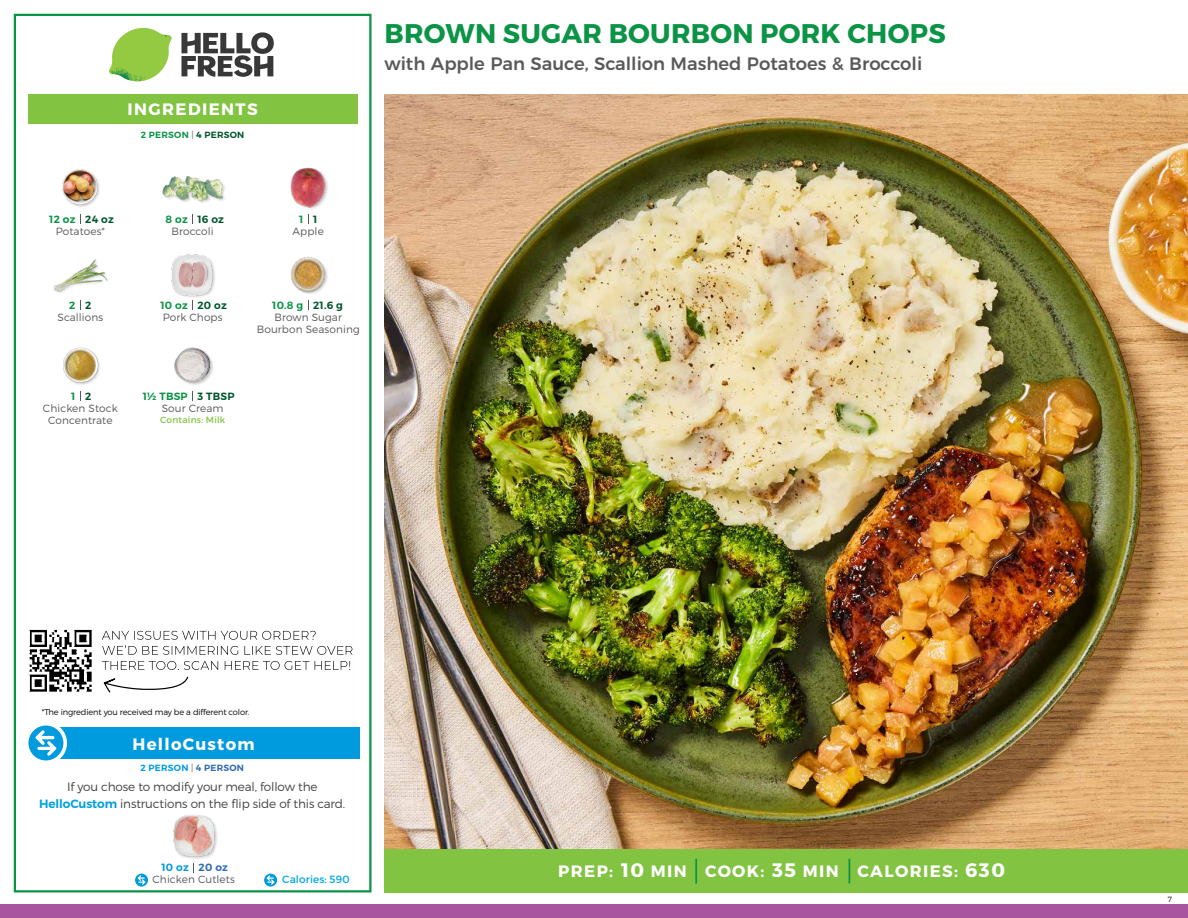
<style>
.page{position:relative;width:1188px;height:918px;background:#fff}
.page>*{position:absolute;margin:0;border:0;box-sizing:border-box;transform-origin:0 0}
.t1{font:700 27px "Montserrat";letter-spacing:.01em;color:#0b9446}
.t2{font:500 18px "Montserrat";color:#58595b}
.t3{font:700 16.5px "Montserrat";letter-spacing:.085em;color:#fff}
.t4{font:300 12px/16.5px "Montserrat";letter-spacing:-.01em;color:#414042;text-align:center}
.t5{font:300 10.5px/12px "Montserrat";letter-spacing:.01em;color:#58595b;text-align:center}
.t6{font:600 10.5px "Montserrat";letter-spacing:.02em;color:#00562c}
.t7{font:600 10.5px "Montserrat";letter-spacing:.02em;color:#0b9446}
.t8{font:10.5px "Montserrat";letter-spacing:.01em;color:#00a8e3}
.t9{font:600 10.5px "Montserrat";letter-spacing:.02em;color:#009bdf}
.t10{font:600 9px "Montserrat";letter-spacing:.03em;color:#0b9446}
.t11{font:600 9px "Montserrat";letter-spacing:.03em;color:#009bdf}
.t12{font:9px "Montserrat";letter-spacing:.02em;color:#82c341}
.t13{font:300 8.25px "Montserrat";letter-spacing:-.015em;color:#000}
.t14{font:300 7.5px "Montserrat";color:#000}
.s1{font-weight:300;color:#58595b}
.s2{color:#00562c}
.s3{font-weight:600;color:#00a1e1}
.s4{color:#3069b3}
.s5{font-size:19.5px}
</style>
<div class="page">
<div style="left:0;top:904px;width:1188px;height:14px;background:#a9549f"></div>
<div style="left:384px;top:849px;width:804px;height:43px;background:#82c341"></div>
<svg style="left:181px;top:32px;width:93px;height:45px"></svg>
<svg style="left:114px;top:28px;width:55px;height:36px"></svg>
<img style="left:143px;top:28px;width:29px;height:24px">
<img style="left:112px;top:48px;width:54px;height:10px">
<img style="left:109px;top:52px;width:55px;height:30px">
<img style="left:142px;top:58px;width:24px;height:23px">
<div style="left:28px;top:94px;width:330px;height:30px;background:#82c341"></div>
<div style="left:14px;top:14px;width:358px;height:878px;border:2px solid #0b9446"></div>
<img style="left:384px;top:94px;width:804px;height:755px">
<div style="left:171px;top:255px;width:45px;height:44px;background:#000;opacity:.2"></div>
<img style="left:171px;top:254px;width:45px;height:42px">
<img style="left:291px;top:257px;width:37px;height:37px">
<div style="left:163px;top:176px;width:63px;height:29px;background:#000;opacity:.2"></div>
<img style="left:163px;top:176px;width:59px;height:29px">
<img style="left:290px;top:167px;width:38px;height:42px">
<img style="left:53px;top:259px;width:55px;height:34px">
<img style="left:62px;top:169px;width:38px;height:38px">
<img style="left:174px;top:347px;width:39px;height:38px">
<img style="left:63px;top:347px;width:37px;height:38px">
<div style="left:173px;top:815px;width:45px;height:45px;background:#000;opacity:.2"></div>
<img style="left:173px;top:814px;width:45px;height:44px">
<div style="left:33px;top:727px;width:327px;height:32px;background:#009bdf"></div>
<svg style="left:25px;top:722px;width:42px;height:42px"></svg>
<div style="left:28px;top:726px;width:35px;height:34px;background:#009bdf;border-radius:50%"></div>
<svg style="left:35px;top:730px;width:22px;height:26px"></svg>
<svg style="left:264px;top:874px;width:13px;height:13px"></svg>
<svg style="left:267px;top:875px;width:8px;height:10px"></svg>
<svg style="left:135px;top:874px;width:13px;height:13px"></svg>
<svg style="left:138px;top:875px;width:8px;height:10px"></svg>
<hr style="left:695px;top:859px;width:2px;height:25px;background:#0b9446">
<svg style="left:849px;top:859px;width:1px;height:25px"></svg>
<img style="left:29px;top:629px;width:63px;height:63px">
<svg style="left:104px;top:676px;width:84px;height:17px"></svg>
<svg style="left:102px;top:661px;width:248px;height:9px"></svg>
<svg style="left:102px;top:631px;width:251px;height:24px"></svg>
<h3 class="t3" style="left:128px;top:99px;width:132px">INGREDIENTS</h3>
<p class="t10" style="left:141px;top:129px;width:105px">2 PERSON <span class="s1">|</span> <span class="s2">4 PERSON</span></p>
<h1 class="t1" style="left:385px;top:17px;width:563px">BROWN SUGAR BOURBON PORK CHOPS</h1>
<h2 class="t2" style="left:384px;top:49px;width:539px">with Apple Pan Sauce, Scallion Mashed Potatoes &amp; Broccoli</h2>
<p class="t7" style="left:49px;top:212px;width:28px">12 oz</p>
<p class="t6" style="left:85px;top:212px;width:30px">24 oz</p>
<p class="t6" style="left:198px;top:212px;width:28px">16 oz</p>
<p class="t6" style="left:313px;top:212px;width:6px">1</p>
<p class="t7" style="left:166px;top:212px;width:24px">8 oz</p>
<p class="t7" style="left:299px;top:212px;width:6px">1</p>
<p class="t5" style="left:56px;top:225px;width:51px">Potatoes*</p>
<p class="t5" style="left:172px;top:225px;width:44px">Broccoli</p>
<p class="t5" style="left:293px;top:225px;width:33px">Apple</p>
<p class="t7" style="left:69px;top:299px;width:8px">2</p>
<p class="t6" style="left:85px;top:299px;width:8px">2</p>
<p class="t6" style="left:198px;top:299px;width:31px">20 oz</p>
<p class="t6" style="left:313px;top:299px;width:31px">21.6 g</p>
<p class="t7" style="left:160px;top:299px;width:29px">10 oz</p>
<p class="t7" style="left:272px;top:299px;width:33px">10.8 g</p>
<p class="t5" style="left:58px;top:311px;width:47px">Scallions</p>
<p class="t5" style="left:163px;top:311px;width:61px">Pork Chops</p>
<p class="t5" style="left:257px;top:311px;width:104px">Brown Sugar<br>Bourbon Seasoning</p>
<p class="t7" style="left:71px;top:389px;width:6px">1</p>
<p class="t6" style="left:85px;top:389px;width:8px">2</p>
<p class="t7" style="left:143px;top:389px;width:46px">1½ TBSP</p>
<p class="t6" style="left:198px;top:389px;width:38px">3 TBSP</p>
<p class="t5" style="left:43px;top:402px;width:76px">Chicken Stock<br>Concentrate</p>
<p class="t5" style="left:162px;top:402px;width:63px">Sour Cream</p>
<p class="t12" style="left:160px;top:414px;width:67px">Contains: Milk</p>
<p class="t13" style="left:42px;top:707px;width:209px">*The ingredient you received may be a different color.</p>
<h3 class="t3" style="left:133px;top:734px;width:123px">HelloCustom</h3>
<p class="t4" style="left:39px;top:778px;width:308px">If you chose to modify your meal, follow the<br><span class="s3">HelloCustom</span> instructions on the flip side of this card.</p>
<p class="t11" style="left:141px;top:763px;width:105px">2 PERSON <span class="s1">|</span> <span class="s4">4 PERSON</span></p>
<p class="t9" style="left:162px;top:861px;width:68px">10 oz <span class="s4">20 oz</span></p>
<p class="t5" style="left:153px;top:873px;width:84px">Chicken Cutlets</p>
<p class="t8" style="left:282px;top:873px;width:69px">Calories: 590</p>
<h3 class="t3" style="left:558px;top:861px;width:448px">PREP: <span class="s5">10</span> MIN COOK: <span class="s5">35</span> MIN CALORIES: <span class="s5">630</span></h3>
<p class="t14" style="left:1168px;top:895px;width:6px">7</p>
</div>
